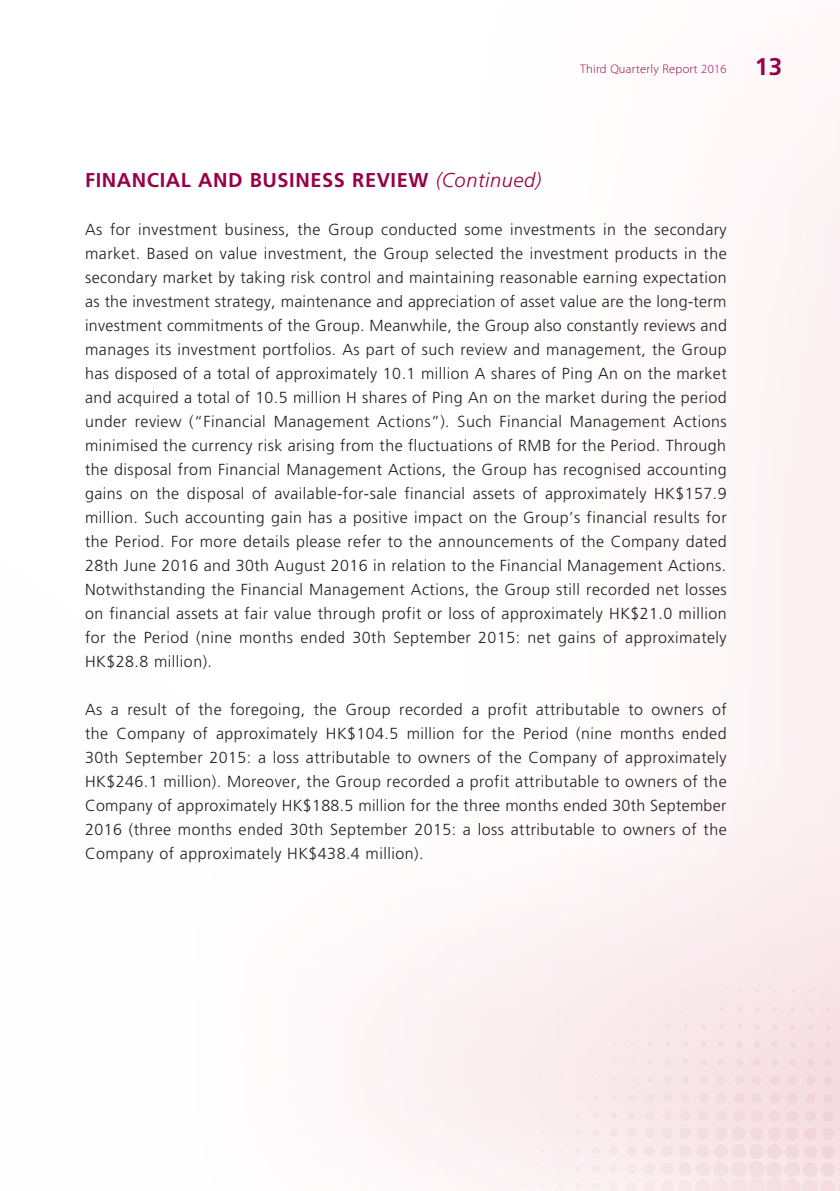
<style>
.page{position:relative;width:840px;height:1191px;background:#fff}
.page>*{position:absolute;margin:0;border:0;box-sizing:border-box;transform-origin:0 0}
.t1{font:700 20px "Frutiger LT Std";letter-spacing:.03em;color:#980047}
.t2{font:300 16px/24px "Frutiger LT Std";letter-spacing:.03em;color:#231f20;text-align:justify}
.t3{font:300 12.4px "Myriad Pro";letter-spacing:.02em;color:#980047}
.s1{font-family:"Frutiger LT Std";font-weight:700;font-size:24px}
.s2{font-weight:300;font-style:italic}
</style>
<div class="page">
<svg style="left:826px;top:1007px;width:3px;height:4px"></svg>
<svg style="left:808px;top:1007px;width:4px;height:4px"></svg>
<svg style="left:790px;top:1007px;width:4px;height:4px"></svg>
<svg style="left:772px;top:1007px;width:4px;height:4px"></svg>
<svg style="left:754px;top:1007px;width:5px;height:4px"></svg>
<svg style="left:737px;top:1006px;width:4px;height:4px"></svg>
<svg style="left:719px;top:1007px;width:4px;height:3px"></svg>
<svg style="left:701px;top:1007px;width:4px;height:3px"></svg>
<svg style="left:683px;top:1007px;width:4px;height:3px"></svg>
<svg style="left:825px;top:1025px;width:5px;height:4px"></svg>
<svg style="left:807px;top:1024px;width:5px;height:5px"></svg>
<svg style="left:789px;top:1024px;width:6px;height:5px"></svg>
<svg style="left:771px;top:1024px;width:6px;height:5px"></svg>
<svg style="left:754px;top:1024px;width:5px;height:5px"></svg>
<svg style="left:736px;top:1024px;width:5px;height:5px"></svg>
<svg style="left:718px;top:1024px;width:5px;height:5px"></svg>
<svg style="left:700px;top:1024px;width:5px;height:5px"></svg>
<svg style="left:683px;top:1024px;width:4px;height:4px"></svg>
<svg style="left:665px;top:1024px;width:4px;height:4px"></svg>
<svg style="left:825px;top:1042px;width:5px;height:5px"></svg>
<svg style="left:807px;top:1041px;width:6px;height:7px"></svg>
<svg style="left:789px;top:1041px;width:6px;height:7px"></svg>
<svg style="left:771px;top:1041px;width:6px;height:7px"></svg>
<svg style="left:753px;top:1041px;width:7px;height:7px"></svg>
<svg style="left:735px;top:1041px;width:7px;height:7px"></svg>
<svg style="left:717px;top:1041px;width:7px;height:6px"></svg>
<svg style="left:700px;top:1041px;width:6px;height:6px"></svg>
<svg style="left:682px;top:1041px;width:6px;height:6px"></svg>
<svg style="left:665px;top:1041px;width:5px;height:5px"></svg>
<svg style="left:647px;top:1042px;width:5px;height:4px"></svg>
<svg style="left:824px;top:1059px;width:7px;height:7px"></svg>
<svg style="left:806px;top:1058px;width:8px;height:8px"></svg>
<svg style="left:788px;top:1058px;width:8px;height:8px"></svg>
<svg style="left:770px;top:1058px;width:8px;height:8px"></svg>
<svg style="left:752px;top:1058px;width:8px;height:8px"></svg>
<svg style="left:734px;top:1058px;width:8px;height:8px"></svg>
<svg style="left:717px;top:1058px;width:8px;height:8px"></svg>
<svg style="left:699px;top:1058px;width:7px;height:7px"></svg>
<svg style="left:681px;top:1058px;width:7px;height:7px"></svg>
<svg style="left:664px;top:1058px;width:6px;height:7px"></svg>
<svg style="left:646px;top:1059px;width:6px;height:5px"></svg>
<svg style="left:629px;top:1059px;width:5px;height:5px"></svg>
<svg style="left:612px;top:1059px;width:4px;height:4px"></svg>
<svg style="left:823px;top:1076px;width:9px;height:8px"></svg>
<svg style="left:805px;top:1076px;width:9px;height:9px"></svg>
<svg style="left:787px;top:1076px;width:9px;height:9px"></svg>
<svg style="left:769px;top:1075px;width:10px;height:10px"></svg>
<svg style="left:751px;top:1075px;width:10px;height:10px"></svg>
<svg style="left:734px;top:1075px;width:9px;height:9px"></svg>
<svg style="left:716px;top:1075px;width:9px;height:9px"></svg>
<svg style="left:698px;top:1075px;width:9px;height:9px"></svg>
<svg style="left:681px;top:1076px;width:8px;height:8px"></svg>
<svg style="left:663px;top:1076px;width:8px;height:7px"></svg>
<svg style="left:646px;top:1076px;width:7px;height:7px"></svg>
<svg style="left:628px;top:1076px;width:6px;height:6px"></svg>
<svg style="left:611px;top:1077px;width:5px;height:5px"></svg>
<svg style="left:594px;top:1077px;width:4px;height:4px"></svg>
<svg style="left:822px;top:1093px;width:10px;height:10px"></svg>
<svg style="left:804px;top:1093px;width:11px;height:10px"></svg>
<svg style="left:786px;top:1093px;width:11px;height:10px"></svg>
<svg style="left:768px;top:1093px;width:11px;height:10px"></svg>
<svg style="left:751px;top:1092px;width:10px;height:11px"></svg>
<svg style="left:733px;top:1092px;width:10px;height:11px"></svg>
<svg style="left:715px;top:1093px;width:11px;height:10px"></svg>
<svg style="left:697px;top:1092px;width:11px;height:10px"></svg>
<svg style="left:680px;top:1093px;width:10px;height:9px"></svg>
<svg style="left:662px;top:1093px;width:9px;height:8px"></svg>
<svg style="left:645px;top:1093px;width:8px;height:8px"></svg>
<svg style="left:628px;top:1094px;width:7px;height:6px"></svg>
<svg style="left:610px;top:1094px;width:7px;height:6px"></svg>
<svg style="left:593px;top:1095px;width:5px;height:4px"></svg>
<svg style="left:576px;top:1095px;width:4px;height:4px"></svg>
<svg style="left:732px;top:1109px;width:12px;height:12px"></svg>
<svg style="left:714px;top:1110px;width:12px;height:11px"></svg>
<svg style="left:697px;top:1110px;width:11px;height:11px"></svg>
<svg style="left:679px;top:1110px;width:11px;height:10px"></svg>
<svg style="left:662px;top:1110px;width:10px;height:10px"></svg>
<svg style="left:644px;top:1111px;width:9px;height:8px"></svg>
<svg style="left:627px;top:1111px;width:8px;height:8px"></svg>
<svg style="left:610px;top:1111px;width:7px;height:7px"></svg>
<svg style="left:593px;top:1112px;width:5px;height:5px"></svg>
<svg style="left:575px;top:1112px;width:5px;height:5px"></svg>
<svg style="left:558px;top:1113px;width:4px;height:3px"></svg>
<svg style="left:750px;top:1109px;width:83px;height:31px;background:#f3dbe0"></svg>
<img style="left:749px;top:1127px;width:14px;height:13px">
<img style="left:731px;top:1127px;width:14px;height:13px">
<svg style="left:627px;top:1128px;width:8px;height:9px"></svg>
<svg style="left:609px;top:1129px;width:8px;height:7px"></svg>
<svg style="left:592px;top:1129px;width:7px;height:7px"></svg>
<svg style="left:575px;top:1130px;width:5px;height:5px"></svg>
<svg style="left:558px;top:1130px;width:4px;height:4px"></svg>
<img style="left:820px;top:1145px;width:14px;height:13px">
<img style="left:802px;top:1145px;width:14px;height:14px">
<img style="left:784px;top:1144px;width:15px;height:15px;border-radius:7px">
<img style="left:766px;top:1144px;width:15px;height:15px">
<img style="left:748px;top:1144px;width:15px;height:15px">
<img style="left:730px;top:1144px;width:15px;height:14px">
<svg style="left:626px;top:1146px;width:10px;height:9px"></svg>
<svg style="left:609px;top:1146px;width:8px;height:9px"></svg>
<svg style="left:592px;top:1147px;width:7px;height:7px"></svg>
<svg style="left:574px;top:1147px;width:6px;height:6px"></svg>
<svg style="left:557px;top:1148px;width:5px;height:5px"></svg>
<svg style="left:540px;top:1148px;width:4px;height:4px"></svg>
<img style="left:820px;top:1162px;width:14px;height:14px">
<img style="left:801px;top:1162px;width:16px;height:15px">
<img style="left:783px;top:1161px;width:16px;height:16px;border-radius:8px">
<img style="left:765px;top:1161px;width:17px;height:16px;border-radius:8px">
<img style="left:746px;top:1161px;width:18px;height:16px">
<img style="left:730px;top:1161px;width:16px;height:16px">
<img style="left:727px;top:1161px;width:1px;height:15px">
<svg style="left:626px;top:1163px;width:10px;height:10px"></svg>
<svg style="left:609px;top:1164px;width:8px;height:9px"></svg>
<svg style="left:591px;top:1164px;width:8px;height:8px"></svg>
<svg style="left:574px;top:1165px;width:7px;height:6px"></svg>
<svg style="left:557px;top:1165px;width:5px;height:5px"></svg>
<svg style="left:540px;top:1166px;width:4px;height:4px"></svg>
<svg style="left:838px;top:1146px;width:2px;height:45px"></svg>
<img style="left:819px;top:1180px;width:15px;height:11px">
<img style="left:800px;top:1178px;width:17px;height:13px">
<img style="left:727px;top:1178px;width:73px;height:13px">
<svg style="left:643px;top:1127px;width:84px;height:64px;background:#f7e5e9"></svg>
<svg style="left:625px;top:1181px;width:11px;height:10px"></svg>
<svg style="left:608px;top:1181px;width:10px;height:10px"></svg>
<svg style="left:591px;top:1182px;width:8px;height:8px"></svg>
<svg style="left:574px;top:1183px;width:7px;height:6px"></svg>
<svg style="left:557px;top:1183px;width:5px;height:6px"></svg>
<svg style="left:540px;top:1184px;width:4px;height:4px"></svg>
<p class="t3" style="left:580px;top:62px;width:203px">Third Quarterly Report 2016 <span class="s1">13</span></p>
<p class="t1" style="left:85px;top:168px;width:457px">FINANCIAL AND BUSINESS REVIEW <span class="s2">(Continued)</span></p>
<p class="t2" style="left:85px;top:217px;width:643px">As for investment business, the Group conducted some investments in the secondary market. Based on value investment, the Group selected the investment products in the secondary market by taking risk control and maintaining reasonable earning expectation as the investment strategy, maintenance and appreciation of asset value are the long-term investment commitments of the Group. Meanwhile, the Group also constantly reviews and manages its investment portfolios. As part of such review and management, the Group has disposed of a total of approximately 10.1 million A shares of Ping An on the market and acquired a total of 10.5 million H shares of Ping An on the market during the period under review (“Financial Management Actions”). Such Financial Management Actions minimised the currency risk arising from the fluctuations of RMB for the Period. Through the disposal from Financial Management Actions, the Group has recognised accounting gains on the disposal of available-for-sale financial assets of approximately HK$157.9 million. Such accounting gain has a positive impact on the Group’s financial results for the Period. For more details please refer to the announcements of the Company dated 28th June 2016 and 30th August 2016 in relation to the Financial Management Actions.<br>Notwithstanding the Financial Management Actions, the Group still recorded net losses on financial assets at fair value through profit or loss of approximately HK$21.0 million for the Period (nine months ended 30th September 2015: net gains of approximately HK$28.8 million).</p>
<p class="t2" style="left:85px;top:697px;width:642px">As a result of the foregoing, the Group recorded a profit attributable to owners of the Company of approximately HK$104.5 million for the Period (nine months ended 30th September 2015: a loss attributable to owners of the Company of approximately HK$246.1 million). Moreover, the Group recorded a profit attributable to owners of the Company of approximately HK$188.5 million for the three months ended 30th September 2016 (three months ended 30th September 2015: a loss attributable to owners of the Company of approximately HK$438.4 million).</p>
</div>
